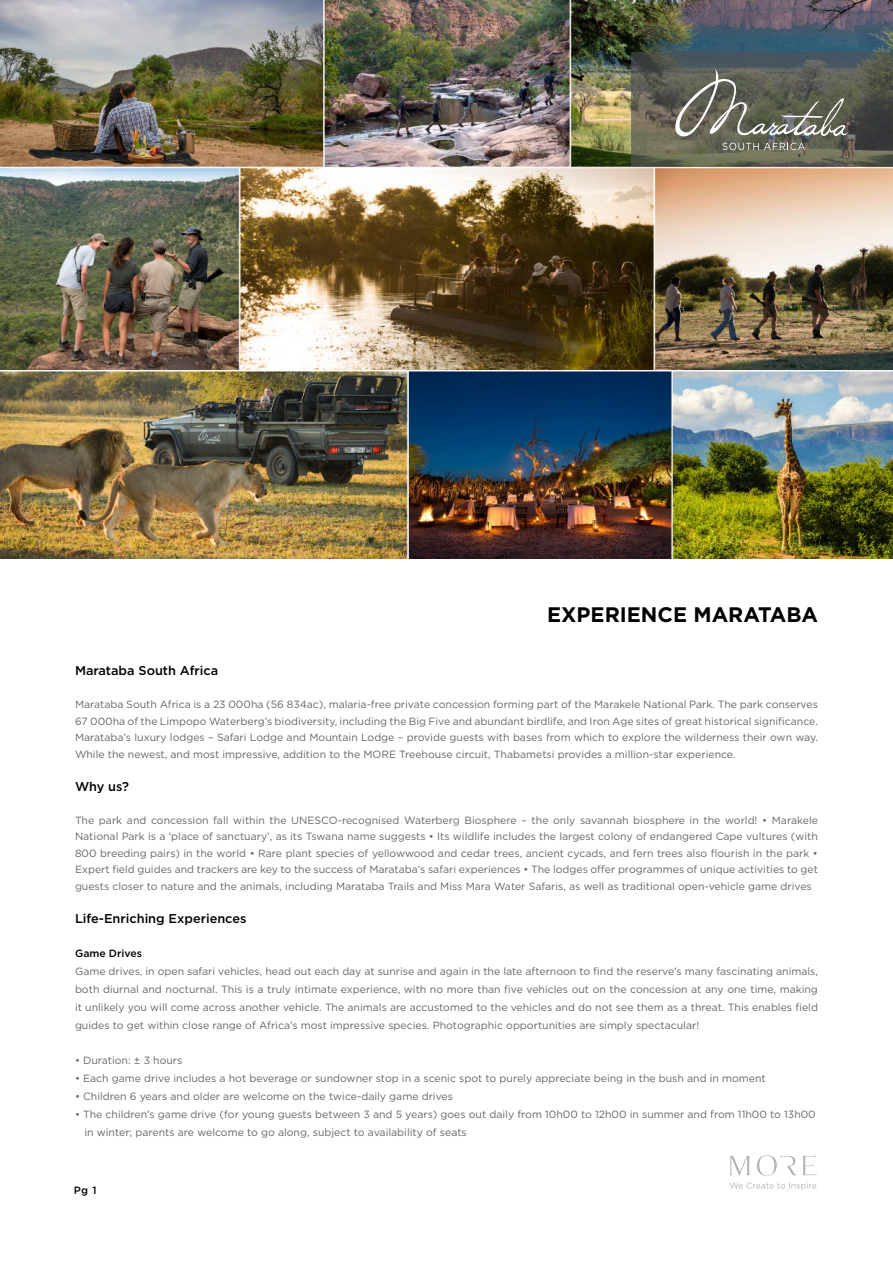
<style>
.page{position:relative;width:893px;height:1263px;background:#fff}
.page>*{position:absolute;margin:0;border:0;box-sizing:border-box;transform-origin:0 0}
.MORE_FS_Heading_1{font:700 21px "Gotham";color:#000}
.MORE_FS_Heading_2{font:500 12.75px "Gotham";color:#000}
.MORE_FS_Body{font:10.5px/16.5px "Gotham";color:#666;text-align:justify}
.MORE_FS_Heading_2-2{font:500 10.5px "Gotham";color:#000}
.MORE_FS_Version{font:500 10.5px "Gotham";color:#000}
</style>
<div class="page">
<img style="left:0;top:0;width:893px;height:558px">
<svg style="left:730px;top:1155px;width:86px;height:35px"></svg>
<svg style="left:631px;top:52px;width:262px;height:114px"></svg>
<svg style="left:674px;top:69px;width:175px;height:81px"></svg>
<p class="MORE_FS_Heading_1" style="left:547px;top:601px;width:273px">EXPERIENCE MARATABA</p>
<p class="MORE_FS_Heading_2" style="left:75px;top:662px;width:145px">Marataba South Africa</p>
<p class="MORE_FS_Body" style="left:75px;top:696px;width:744px">Marataba South Africa is a 23 000ha (56 834ac), malaria-free private concession forming part of the Marakele National Park. The park conserves 67 000ha of the Limpopo Waterberg’s biodiversity, including the Big Five and abundant birdlife, and Iron Age sites of great historical significance.<br>Marataba’s luxury lodges – Safari Lodge and Mountain Lodge – provide guests with bases from which to explore the wilderness their own way.<br>While the newest, and most impressive, addition to the MORE Treehouse circuit, Thabametsi provides a million-star experience.</p>
<p class="MORE_FS_Heading_2" style="left:75px;top:778px;width:55px">Why us?</p>
<p class="MORE_FS_Body" style="left:75px;top:811px;width:744px">The park and concession fall within the UNESCO-recognised Waterberg Biosphere – the only savannah biosphere in the world! • Marakele National Park is a ‘place of sanctuary’, as its Tswana name suggests • Its wildlife includes the largest colony of endangered Cape vultures (with 800 breeding pairs) in the world • Rare plant species of yellowwood and cedar trees, ancient cycads, and fern trees also flourish in the park • Expert field guides and trackers are key to the success of Marataba’s safari experiences • The lodges offer programmes of unique activities to get guests closer to nature and the animals, including Marataba Trails and Miss Mara Water Safaris, as well as traditional open-vehicle game drives</p>
<p class="MORE_FS_Heading_2" style="left:75px;top:910px;width:173px">Life-Enriching Experiences</p>
<p class="MORE_FS_Heading_2-2" style="left:75px;top:946px;width:69px">Game Drives</p>
<p class="MORE_FS_Body" style="left:75px;top:962px;width:745px;line-height:18px">Game drives, in open safari vehicles, head out each day at sunrise and again in the late afternoon to find the reserve’s many fascinating animals, both diurnal and nocturnal. This is a truly intimate experience, with no more than five vehicles out on the concession at any one time, making it unlikely you will come across another vehicle. The animals are accustomed to the vehicles and do not see them as a threat. This enables field guides to get within close range of Africa’s most impressive species. Photographic opportunities are simply spectacular!</p>
<p class="MORE_FS_Body" style="left:75px;top:1051px;width:109px">• Duration: ± 3 hours</p>
<p class="MORE_FS_Body" style="left:75px;top:1069px;width:692px">• Each game drive includes a hot beverage or sundowner stop in a scenic spot to purely appreciate being in the bush and in moment</p>
<p class="MORE_FS_Body" style="left:75px;top:1087px;width:379px">• Children 6 years and older are welcome on the twice-daily game drives</p>
<p class="MORE_FS_Body" style="left:75px;top:1105px;width:742px">• The children’s game drive (for young guests between 3 and 5 years) goes out daily from 10h00 to 12h00 in summer and from 11h00 to 13h00</p>
<p class="MORE_FS_Body" style="left:84px;top:1123px;width:384px">in winter; parents are welcome to go along, subject to availability of seats</p>
<p class="MORE_FS_Version" style="left:74px;top:1183px;width:24px">Pg 1</p>
</div>
